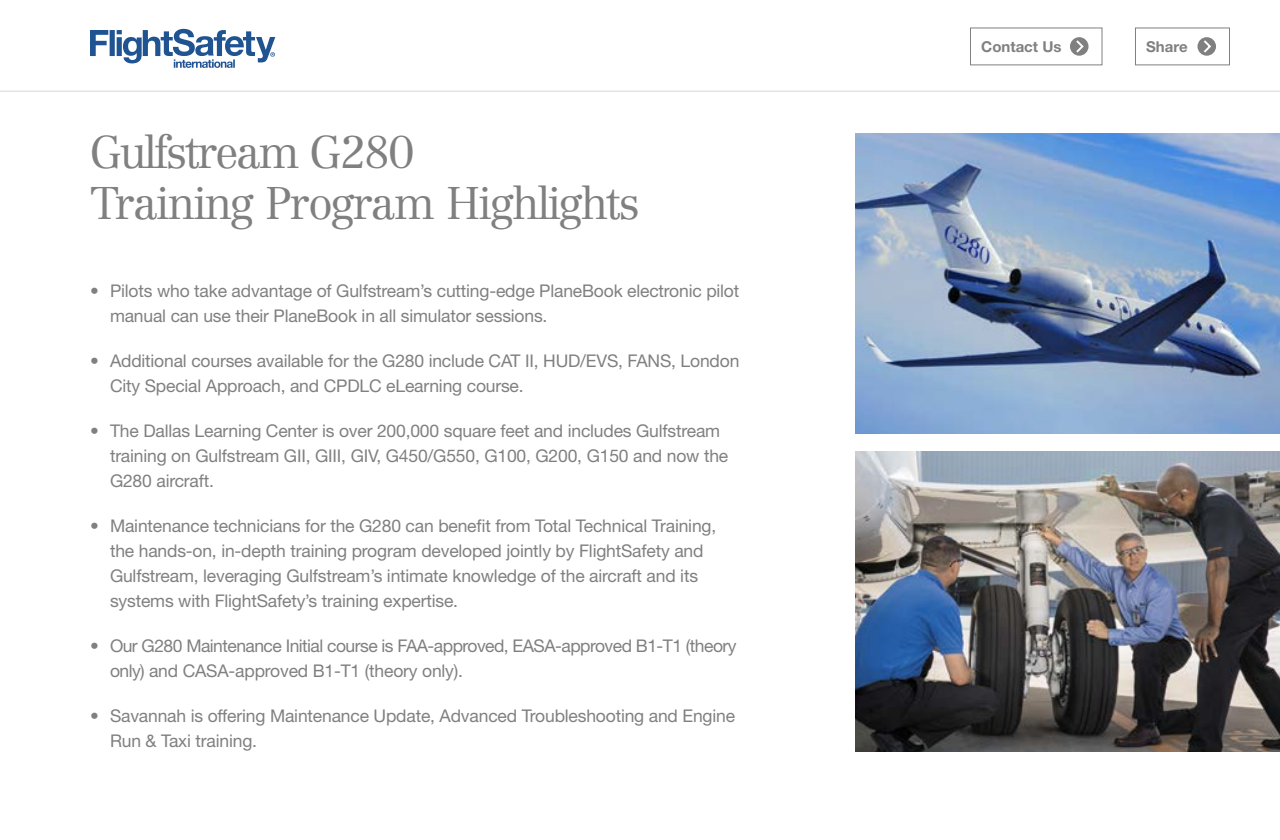
<style>
.page{position:relative;width:1280px;height:840px;background:#fff}
.page>*{position:absolute;margin:0;border:0;box-sizing:border-box;transform-origin:0 0}
.t1{font:300 45px/51.2px "Centennial";letter-spacing:-.05em;color:#808080}
.t2{font:17.5px/25px "Helvetica Neue";letter-spacing:-.01em;color:#808080}
.t3{font:17.5px/25px "Helvetica Neue";letter-spacing:-.03em;color:#808080}
.t4{font:700 15px "Helvetica Neue";color:#808080}
</style>
<div class="page">
<div style="left:970px;top:27px;width:133px;height:38px;border:1px solid #808080"></div>
<svg style="left:1070px;top:37px;width:19px;height:19px"></svg>
<svg style="left:1074px;top:38px;width:11px;height:17px"></svg>
<div style="left:1135px;top:27px;width:95px;height:38px;border:1px solid #808080"></div>
<div style="left:1198px;top:37px;width:18px;height:19px;background:#808080;border-radius:50%"></div>
<svg style="left:1202px;top:38px;width:11px;height:17px"></svg>
<svg style="left:90px;top:29px;width:185px;height:39px"></svg>
<img style="left:855px;top:134px;width:425px;height:299px">
<img style="left:855px;top:452px;width:425px;height:299px">
<hr style="left:0;top:91px;width:1280px;height:1px;background:#dfdfdf">
<h1 class="t1" style="left:90px;top:126px;width:551px">Gulfstream G280<br>Training Program Highlights</h1>
<p class="t2" style="left:110px;top:278px;width:631px;text-indent:-20px">• Pilots who take advantage of Gulfstream’s cutting-edge PlaneBook electronic pilot manual can use their PlaneBook in all simulator sessions.</p>
<p class="t2" style="left:110px;top:348px;width:631px;text-indent:-20px">• Additional courses available for the G280 include CAT II, HUD/EVS, FANS, London<br>City Special Approach, and CPDLC eLearning course.</p>
<p class="t2" style="left:110px;top:418px;width:620px;text-indent:-20px">• The Dallas Learning Center is over 200,000 square feet and includes Gulfstream training on Gulfstream GII, GIII, GIV, G450/G550, G100, G200, G150 and now the<br>G280 aircraft.</p>
<p class="t2" style="left:110px;top:513px;width:608px;text-indent:-20px">• Maintenance technicians for the G280 can benefit from Total Technical Training, the hands-on, in-depth training program developed jointly by FlightSafety and Gulfstream, leveraging Gulfstream’s intimate knowledge of the aircraft and its systems with FlightSafety’s training expertise.</p>
<p class="t3" style="left:110px;top:633px;width:628px;text-indent:-20px">• Our G280 Maintenance Initial course is FAA-approved, EASA-approved B1-T1 (theory only) and CASA-approved B1-T1 (theory only).</p>
<p class="t2" style="left:110px;top:703px;width:627px;text-indent:-20px">• Savannah is offering Maintenance Update, Advanced Troubleshooting and Engine<br>Run &amp; Taxi training.</p>
<p class="t4" style="left:981px;top:37px;width:82px">Contact Us</p>
<p class="t4" style="left:1146px;top:37px;width:43px">Share</p>
</div>
